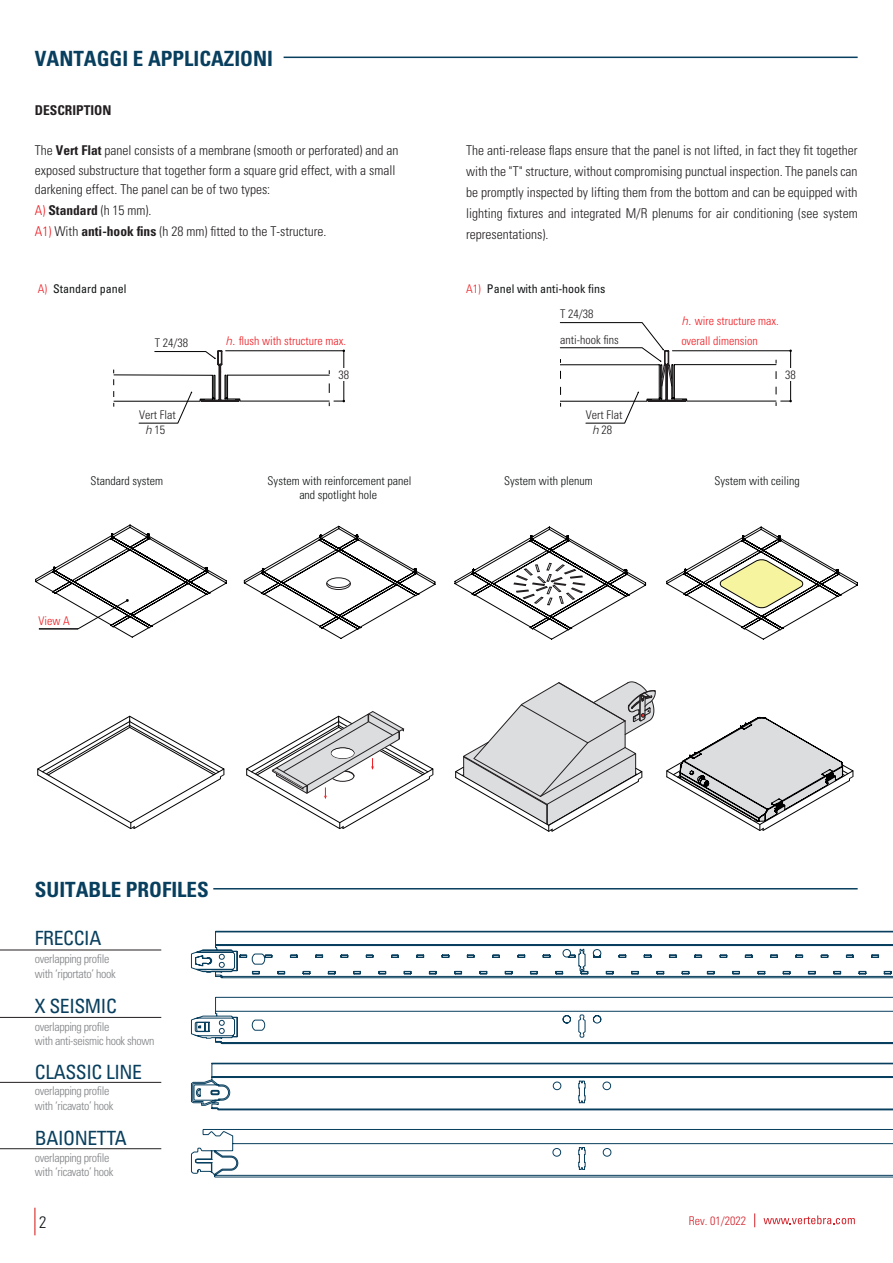
<style>
.page{position:relative;width:893px;height:1263px;background:#fff}
.page>*{position:absolute;margin:0;border:0;box-sizing:border-box;transform-origin:0 0}
.t1{font:700 condensed 21px "Univers LT Std";color:#093f5e}
.t2{font:condensed 19.65px "Univers LT Std";letter-spacing:-.02em;color:#093f5e}
.t3{font:300 condensed 16.5px "Univers LT Std";color:#101315}
.t4{font:300 condensed 13.5px/21px "Univers LT Std";color:#231f20}
.t5{font:700 condensed 13.5px "Univers LT Std";color:#231f20}
.t6{font:300 condensed 12px/14.4px "Univers LT Std";letter-spacing:-.03em;color:#808285}
.t7{font:300 condensed 12px "Univers LT Std";color:#111415}
.t8{font:300 condensed 12px "Univers LT Std";color:#ee1d23}
.t9{font:300 condensed 12px/14.4px "Univers LT Std";color:#231f20;text-align:center}
.t10{font:condensed 12px "Univers LT Std";color:#111415}
.t11{font:300 condensed 12px "Univers LT Std";color:#d2222a}
.s1{font-weight:700}
.s2{color:#ee1d23}
.s3{font-weight:300;color:#ee1d23}
.s4{font-style:italic;font-stretch:normal}
</style>
<div class="page">
<svg style="left:34px;top:1208px;width:1px;height:27px"></svg>
<hr style="left:284px;top:57px;width:574px;height:1px;background:#093f5e">
<svg style="left:35px;top:524px;width:192px;height:114px"></svg>
<svg style="left:454px;top:526px;width:192px;height:114px"></svg>
<svg style="left:244px;top:526px;width:191px;height:113px"></svg>
<svg style="left:666px;top:526px;width:192px;height:114px"></svg>
<svg style="left:246px;top:711px;width:188px;height:118px"></svg>
<svg style="left:560px;top:322px;width:232px;height:101px"></svg>
<svg style="left:113px;top:349px;width:232px;height:74px"></svg>
<svg style="left:455px;top:681px;width:201px;height:151px"></svg>
<svg style="left:666px;top:717px;width:188px;height:114px"></svg>
<svg style="left:37px;top:716px;width:188px;height:113px"></svg>
<svg style="left:763px;top:1215px;width:92px;height:9px"></svg>
<svg style="left:754px;top:1213px;width:1px;height:14px"></svg>
<hr style="left:213px;top:888px;width:645px;height:1px;background:#093f5e">
<svg style="left:191px;top:931px;width:702px;height:47px"></svg>
<svg style="left:191px;top:997px;width:702px;height:47px"></svg>
<svg style="left:191px;top:1063px;width:702px;height:47px"></svg>
<svg style="left:191px;top:1129px;width:702px;height:48px"></svg>
<hr style="left:0;top:1082px;width:161px;height:1px;background:#231f20">
<hr style="left:0;top:1017px;width:161px;height:1px;background:#231f20">
<hr style="left:0;top:950px;width:161px;height:1px;background:#231f20">
<hr style="left:0;top:1148px;width:161px;height:1px;background:#231f20">
<h1 class="t1" style="left:35px;top:45px;width:240px">VANTAGGI E APPLICAZIONI</h1>
<p class="t5" style="left:35px;top:102px;width:78px">DESCRIPTION</p>
<p class="t4" style="left:35px;top:141px;width:365px;line-height:19.5px">The <span class="s1">Vert Flat</span> panel consists of a membrane (smooth or perforated) and an exposed substructure that together form a square grid effect, with a small darkening effect. The panel can be of two types:</p>
<p class="t4" style="left:35px;top:200px;width:293px"><span class="s2">A)</span> <span class="s1">Standard</span> (h 15 mm).<br><span class="s2">A1)</span> With <span class="s1">anti-hook fins</span> (h 28 mm) fitted to the T-structure.</p>
<p class="t4" style="left:466px;top:140px;width:393px;text-align:justify">The anti-release flaps ensure that the panel is not lifted, in fact they fit together with the "T" structure, without compromising punctual inspection. The panels can be promptly inspected by lifting them from the bottom and can be equipped with lighting fixtures and integrated M/R plenums for air conditioning (see system representations).</p>
<p class="t10" style="left:38px;top:281px;width:90px"><span class="s3">A)</span> Standard panel</p>
<p class="t10" style="left:487px;top:281px;width:120px">Panel with anti-hook fins</p>
<p class="t8" style="left:466px;top:282px;width:16px">A1)</p>
<p class="t9" style="left:560px;top:307px;width:35px">T 24/38</p>
<p class="t8" style="left:681px;top:314px;width:99px"><span class="s4">h.</span> wire structure max.</p>
<p class="t9" style="left:155px;top:336px;width:35px">T 24/38</p>
<p class="t9" style="left:139px;top:408px;width:38px">Vert Flat <span class="s4">h</span> 15</p>
<p class="t8" style="left:226px;top:334px;width:122px"><span class="s4">h.</span> flush with structure max.</p>
<p class="t9" style="left:560px;top:332px;width:60px">anti-hook fins</p>
<p class="t8" style="left:681px;top:334px;width:78px">overall dimension</p>
<p class="t9" style="left:338px;top:368px;width:12px">38</p>
<p class="t9" style="left:586px;top:408px;width:38px">Vert Flat <span class="s4">h</span> 28</p>
<p class="t9" style="left:785px;top:368px;width:12px">38</p>
<p class="t7" style="left:91px;top:473px;width:74px">Standard system</p>
<p class="t7" style="left:268px;top:473px;width:145px">System with reinforcement panel</p>
<p class="t7" style="left:504px;top:473px;width:90px">System with plenum</p>
<p class="t7" style="left:714px;top:473px;width:87px">System with ceiling</p>
<p class="t7" style="left:299px;top:488px;width:79px">and spotlight hole</p>
<p class="t8" style="left:38px;top:614px;width:33px">View A</p>
<h1 class="t1" style="left:35px;top:877px;width:175px">SUITABLE PROFILES</h1>
<h2 class="t2" style="left:35px;top:926px;width:68px">FRECCIA</h2>
<p class="t6" style="left:35px;top:952px;width:82px">overlapping profile with ‘riportato’ hook</p>
<h2 class="t2" style="left:35px;top:993px;width:84px">X SEISMIC</h2>
<p class="t6" style="left:35px;top:1019px;width:121px">overlapping profile<br>with anti-seismic hook shown</p>
<h2 class="t2" style="left:35px;top:1059px;width:109px">CLASSIC LINE</h2>
<p class="t6" style="left:35px;top:1084px;width:80px">overlapping profile with ‘ricavato’ hook</p>
<h2 class="t2" style="left:35px;top:1125px;width:93px">BAIONETTA</h2>
<p class="t6" style="left:35px;top:1150px;width:80px">overlapping profile with ‘ricavato’ hook</p>
<p class="t3" style="left:39px;top:1213px;width:9px">2</p>
<p class="t11" style="left:689px;top:1213px;width:59px">Rev. 01/2022</p>
</div>
